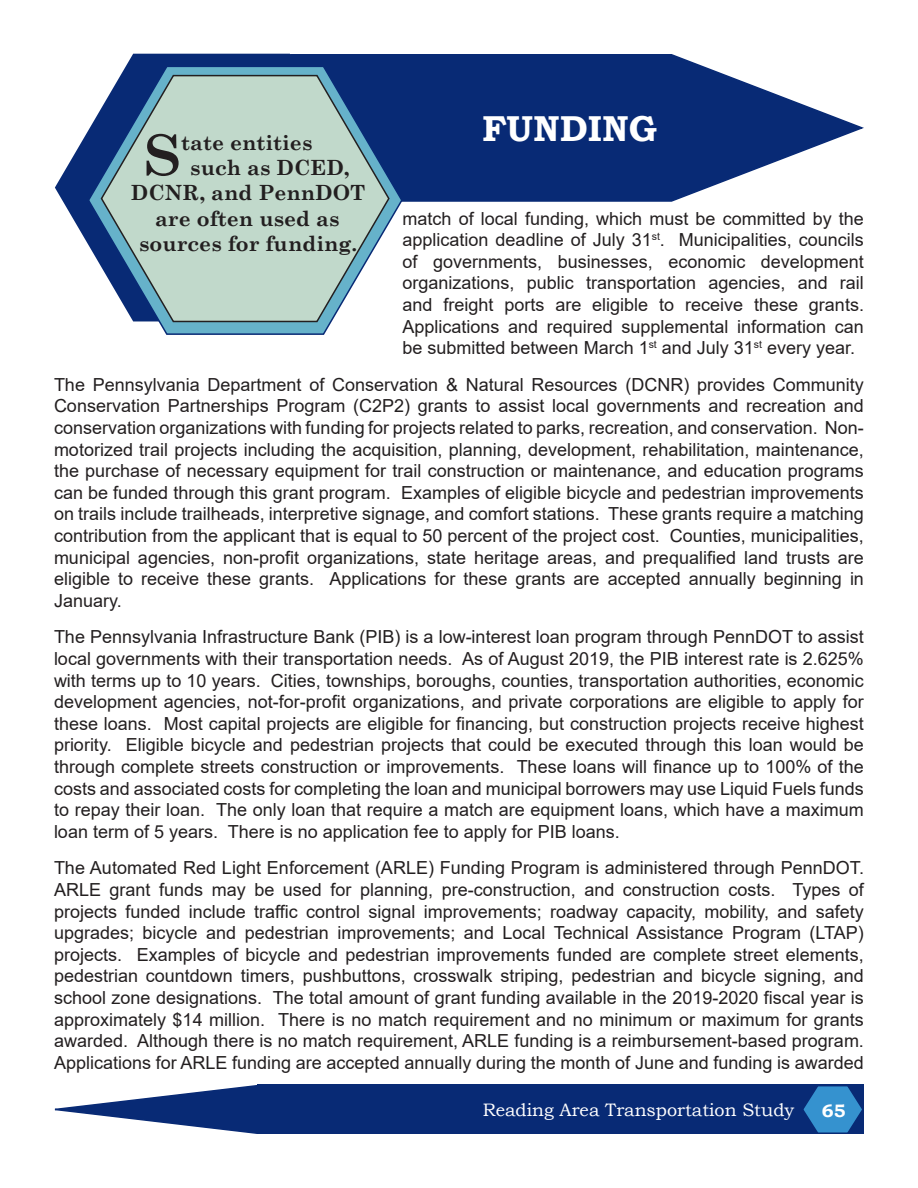
<style>
.page{position:relative;width:918px;height:1188px;background:#fff}
.page>*{position:absolute;margin:0;border:0;box-sizing:border-box;transform-origin:0 0}
.t1{font:700 55.95px "Century Schoolbook";color:#231f20}
.t2{font:700 36px "Bookman Old Style";color:#fff}
.t3{font:700 21px "Century Schoolbook";color:#231f20}
.t4{font:18px/21.6px "Arial";color:#231f20;text-align:justify}
.t5{font:18px "Bookman Old Style";color:#fff}
.t6{font:700 18px "Bookman Old Style";color:#fff}
</style>
<div class="page">
<svg style="left:133px;top:53px;width:731px;height:149px"></svg>
<svg style="left:55px;top:54px;width:313px;height:189px"></svg>
<svg style="left:87px;top:64px;width:317px;height:271px"></svg>
<svg style="left:54px;top:1084px;width:810px;height:50px;background:#2a4a8b"></svg>
<svg style="left:100px;top:74px;width:291px;height:249px;background:#a4bfc0"></svg>
<p class="t2" style="left:482px;top:102px;width:176px">FUNDING</p>
<p class="t1" style="left:144px;top:112px;width:39px">S</p>
<p class="t3" style="left:181px;top:126px;width:133px">tate entities</p>
<p class="t3" style="left:190px;top:151px;width:161px">such as DCED,</p>
<p class="t3" style="left:131px;top:177px;width:236px">DCNR, and PennDOT</p>
<p class="t3" style="left:155px;top:202px;width:186px">are often used as</p>
<p class="t3" style="left:139px;top:227px;width:220px">sources for funding.</p>
<p class="t4" style="left:403px;top:207px;width:463px">match of local funding, which must be committed by the application deadline of July 31<sup>st</sup>. Municipalities, councils of governments, businesses, economic development organizations, public transportation agencies, and rail and freight ports are eligible to receive these grants.<br>Applications and required supplemental information can be submitted between March 1<sup>st</sup> and July 31<sup>st</sup> every year.</p>
<p class="t4" style="left:54px;top:374px;width:812px">The Pennsylvania Department of Conservation &amp; Natural Resources (DCNR) provides Community Conservation Partnerships Program (C2P2) grants to assist local governments and recreation and conservation organizations with funding for projects related to parks, recreation, and conservation. Non&shy;motorized trail projects including the acquisition, planning, development, rehabilitation, maintenance, the purchase of necessary equipment for trail construction or maintenance, and education programs can be funded through this grant program. Examples of eligible bicycle and pedestrian improvements on trails include trailheads, interpretive signage, and comfort stations. These grants require a matching contribution from the applicant that is equal to 50 percent of the project cost. Counties, municipalities, municipal agencies, non-profit organizations, state heritage areas, and prequalified land trusts are eligible to receive these grants. Applications for these grants are accepted annually beginning in January.</p>
<p class="t4" style="left:54px;top:626px;width:811px">The Pennsylvania Infrastructure Bank (PIB) is a low-interest loan program through PennDOT to assist local governments with their transportation needs. As of August 2019, the PIB interest rate is 2.625% with terms up to 10 years. Cities, townships, boroughs, counties, transportation authorities, economic development agencies, not-for-profit organizations, and private corporations are eligible to apply for these loans. Most capital projects are eligible for financing, but construction projects receive highest priority. Eligible bicycle and pedestrian projects that could be executed through this loan would be through complete streets construction or improvements. These loans will finance up to 100% of the costs and associated costs for completing the loan and municipal borrowers may use Liquid Fuels funds to repay their loan. The only loan that require a match are equipment loans, which have a maximum loan term of 5 years. There is no application fee to apply for PIB loans.</p>
<p class="t4" style="left:54px;top:857px;width:812px">The Automated Red Light Enforcement (ARLE) Funding Program is administered through PennDOT.<br>ARLE grant funds may be used for planning, pre-construction, and construction costs. Types of projects funded include traffic control signal improvements; roadway capacity, mobility, and safety upgrades; bicycle and pedestrian improvements; and Local Technical Assistance Program (LTAP) projects. Examples of bicycle and pedestrian improvements funded are complete street elements, pedestrian countdown timers, pushbuttons, crosswalk striping, pedestrian and bicycle signing, and school zone designations. The total amount of grant funding available in the 2019-2020 fiscal year is approximately $14 million. There is no match requirement and no minimum or maximum for grants awarded. Although there is no match requirement, ARLE funding is a reimbursement-based program.<br>Applications for ARLE funding are accepted annually during the month of June and funding is awarded</p>
<p class="t5" style="left:483px;top:1098px;width:313px">Reading Area Transportation Study</p>
<p class="t6" style="left:822px;top:1097px;width:25px">65</p>
</div>
